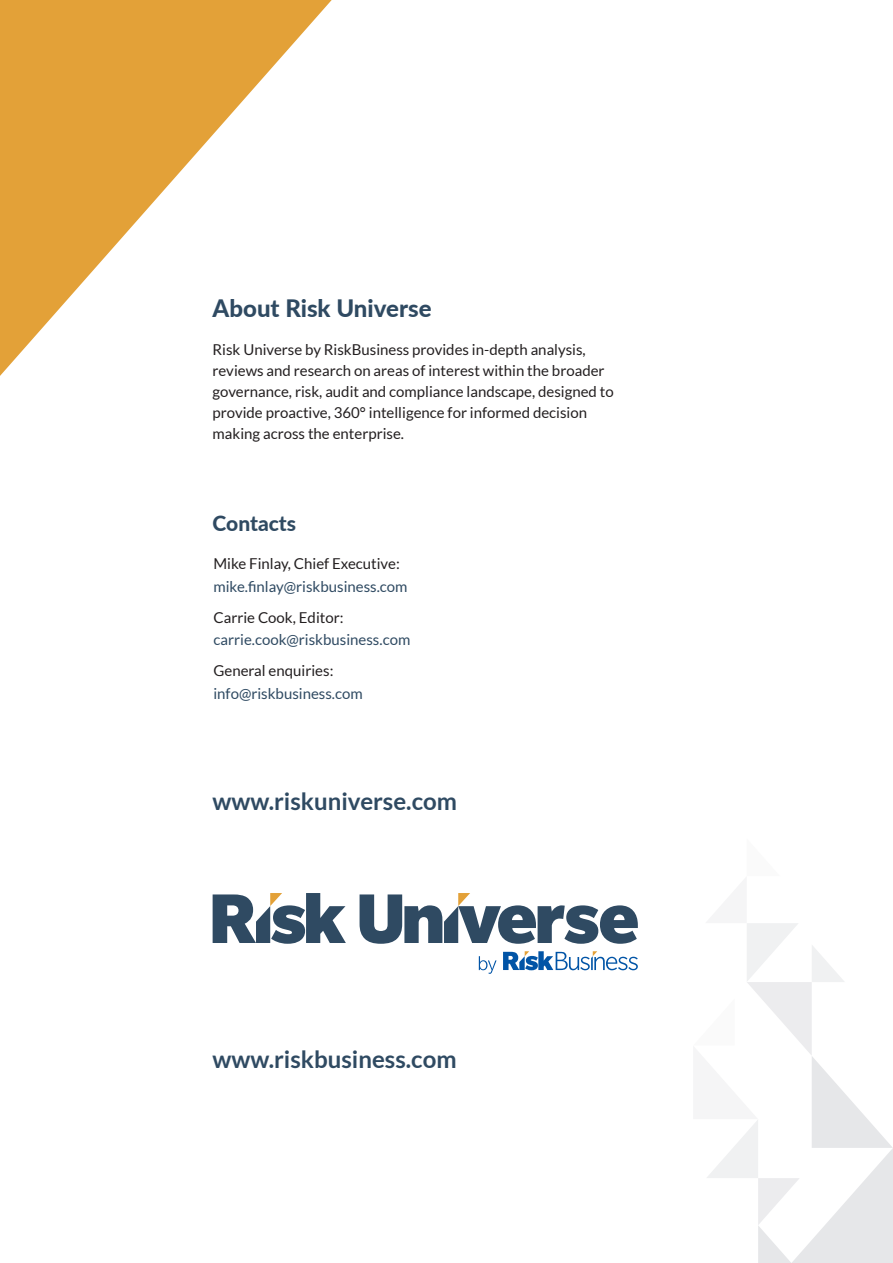
<style>
.page{position:relative;width:893px;height:1263px;background:#fff}
.page>*{position:absolute;margin:0;border:0;box-sizing:border-box;transform-origin:0 0}
.t1{font:700 24px "Lato";color:#2f4a62}
.t2{font:800 24px "Lato";color:#2f4a62}
.t3{font:800 21px "Lato";color:#2f4a62}
.t4{font:15px/21px "Lato";color:#231f20}
.t5{font:15px/22.5px "Lato";color:#2f4a62}
.s1{color:#231f20}
</style>
<div class="page">
<svg style="left:707px;top:923px;width:186px;height:340px"></svg>
<svg style="left:0;top:0;width:332px;height:376px"></svg>
<svg style="left:213px;top:893px;width:133px;height:51px"></svg>
<svg style="left:360px;top:893px;width:278px;height:51px"></svg>
<svg style="left:479px;top:956px;width:18px;height:18px"></svg>
<svg style="left:503px;top:951px;width:135px;height:19px"></svg>
<p class="t2" style="left:213px;top:290px;width:220px">About Risk Universe</p>
<p class="t4" style="left:213px;top:338px;width:403px">Risk Universe by RiskBusiness provides in-depth analysis, reviews and research on areas of interest within the broader governance, risk, audit and compliance landscape, designed to provide proactive, 360° intelligence for informed decision making across the enterprise.</p>
<p class="t3" style="left:213px;top:508px;width:85px">Contacts</p>
<p class="t5" style="left:213px;top:552px;width:196px"><span class="s1">Mike Finlay, Chief Executive: </span>mike.finlay@riskbusiness.com</p>
<p class="t5" style="left:213px;top:606px;width:198px"><span class="s1">Carrie Cook, Editor: </span>carrie.cook@riskbusiness.com</p>
<p class="t5" style="left:213px;top:659px;width:151px"><span class="s1">General enquiries: </span>info@riskbusiness.com</p>
<p class="t1" style="left:213px;top:788px;width:246px">www.riskuniverse.com</p>
<p class="t1" style="left:213px;top:1046px;width:245px">www.riskbusiness.com</p>
</div>
